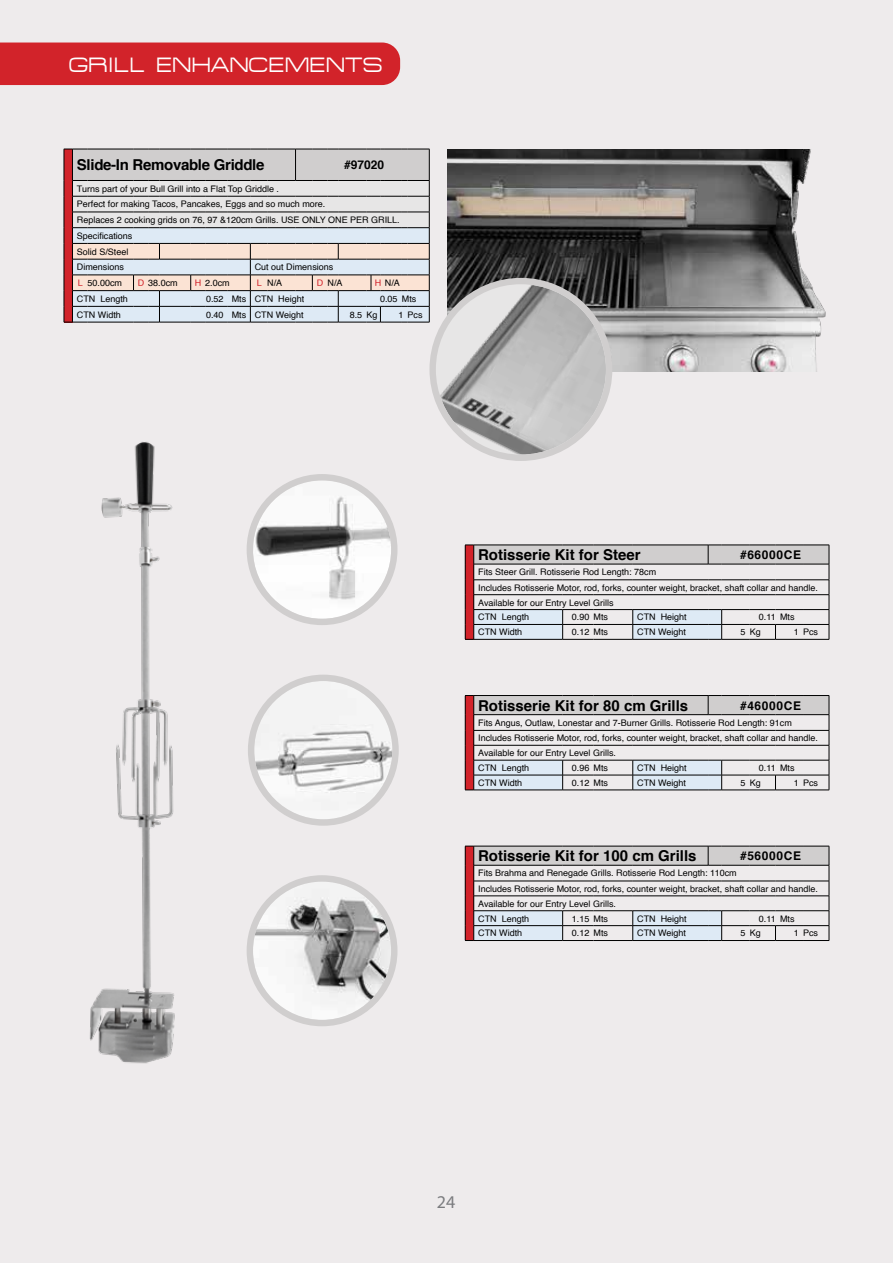
<style>
.page{position:relative;width:893px;height:1263px;background:#eeebec}
.page>*{position:absolute;margin:0;border:0;box-sizing:border-box;transform-origin:0 0}
.t1{font:21px "Federation";color:#fff}
.t2{font:18px "Myriad Pro";color:#7b7c7f}
.t3{font:700 15px "Helvetica";color:#000}
.t4{font:700 15px "Helvetica";letter-spacing:-.02em;color:#000}
.t5{font:700 12px "Helvetica";letter-spacing:.05em;color:#000}
.t6{font:9px/15px "Helvetica";color:#000}
.s1{color:#d2232a}
</style>
<div class="page">
<svg style="left:64px;top:149px;width:366px;height:174px"></svg>
<img style="left:448px;top:149px;width:378px;height:223px">
<img style="left:436px;top:284px;width:170px;height:171px">
<div style="left:429px;top:278px;width:183px;height:183px;border:6px solid #d0cece;border-radius:50%"></div>
<svg style="left:465px;top:545px;width:365px;height:95px"></svg>
<svg style="left:465px;top:846px;width:365px;height:95px"></svg>
<svg style="left:465px;top:695px;width:365px;height:96px"></svg>
<img style="left:89px;top:442px;width:86px;height:622px">
<svg style="left:251px;top:678px;width:145px;height:144px"></svg>
<img style="left:254px;top:681px;width:138px;height:138px;border-radius:69px">
<div style="left:248px;top:675px;width:151px;height:151px;border:6px solid #d0cece;border-radius:50%"></div>
<div style="left:250px;top:477px;width:144px;height:145px;background:#d0cece;border-radius:50%"></div>
<img style="left:253px;top:480px;width:138px;height:139px;border-radius:69px">
<div style="left:247px;top:474px;width:150px;height:151px;border:6px solid #d0cece;border-radius:50%"></div>
<div style="left:250px;top:878px;width:144px;height:145px;background:#d0cece;border-radius:50%"></div>
<img style="left:253px;top:881px;width:138px;height:139px;border-radius:69px">
<div style="left:247px;top:875px;width:150px;height:151px;border:6px solid #d0cece;border-radius:50%"></div>
<div style="left:0;top:43px;width:400px;height:42px;background:#d2232a"></div>
<h1 class="t1" style="left:68px;top:53px;width:316px">GRILL ENHANCEMENTS</h1>
<h3 class="t4" style="left:77px;top:153px;width:189px">Slide-In Removable Griddle</h3>
<h3 class="t5" style="left:344px;top:155px;width:42px">#97020</h3>
<p class="t6" style="left:77px;top:181px;width:324px;line-height:15.8px">Turns part of your Bull Grill into a Flat Top Griddle .<br>Perfect for making Tacos, Pancakes, Eggs and so much more.<br>Replaces 2 cooking grids on 76, 97 &amp;120cm Grills. USE ONLY ONE PER GRILL.<br>Specifications<br>Solid S/Steel<br>Dimensions</p>
<p class="t6" style="left:255px;top:260px;width:80px">Cut out Dimensions</p>
<p class="t6" style="left:78px;top:276px;width:46px"><span class="s1">L</span> 50.00cm</p>
<p class="t6" style="left:138px;top:276px;width:41px"><span class="s1">D</span> 38.0cm</p>
<p class="t6" style="left:195px;top:276px;width:36px"><span class="s1">H</span> 2.0cm</p>
<p class="t6" style="left:257px;top:276px;width:27px"><span class="s1">L</span> N/A</p>
<p class="t6" style="left:317px;top:276px;width:27px"><span class="s1">D</span> N/A</p>
<p class="t6" style="left:375px;top:276px;width:27px"><span class="s1">H</span> N/A</p>
<p class="t6" style="left:77px;top:291px;width:53px">CTN Length</p>
<p class="t6" style="left:206px;top:291px;width:100px">0.52 Mts CTN Height</p>
<p class="t6" style="left:380px;top:291px;width:38px">0.05 Mts</p>
<p class="t6" style="left:77px;top:307px;width:46px">CTN Width</p>
<p class="t6" style="left:206px;top:307px;width:99px">0.40 Mts CTN Weight</p>
<p class="t6" style="left:350px;top:307px;width:29px">8.5 Kg</p>
<p class="t6" style="left:398px;top:307px;width:26px">1 Pcs</p>
<h3 class="t3" style="left:478px;top:543px;width:164px">Rotisserie Kit for Steer</h3>
<h3 class="t5" style="left:740px;top:545px;width:62px">#66000CE</h3>
<p class="t6" style="left:478px;top:565px;width:341px">Fits Steer Grill. Rotisserie Rod Length: 78cm<br>Includes Rotisserie Motor, rod, forks, counter weight, bracket, shaft collar and handle.<br>Available for our Entry Level Grills<br>CTN Length</p>
<p class="t6" style="left:572px;top:610px;width:38px">0.90 Mts</p>
<p class="t6" style="left:637px;top:610px;width:51px">CTN Height</p>
<p class="t6" style="left:759px;top:610px;width:37px">0.11 Mts</p>
<p class="t6" style="left:478px;top:625px;width:46px">CTN Width</p>
<p class="t6" style="left:572px;top:625px;width:38px">0.12 Mts</p>
<p class="t6" style="left:637px;top:625px;width:50px">CTN Weight</p>
<p class="t6" style="left:740px;top:625px;width:22px">5 Kg</p>
<p class="t6" style="left:794px;top:625px;width:26px">1 Pcs</p>
<h3 class="t3" style="left:478px;top:693px;width:212px">Rotisserie Kit for 80 cm Grills</h3>
<h3 class="t5" style="left:740px;top:696px;width:62px">#46000CE</h3>
<p class="t6" style="left:478px;top:715px;width:341px">Fits Angus, Outlaw, Lonestar and 7-Burner Grills. Rotisserie Rod Length: 91cm Includes Rotisserie Motor, rod, forks, counter weight, bracket, shaft collar and handle.<br>Available for our Entry Level Grills.<br>CTN Length</p>
<p class="t6" style="left:572px;top:761px;width:38px">0.96 Mts</p>
<p class="t6" style="left:637px;top:761px;width:51px">CTN Height</p>
<p class="t6" style="left:759px;top:761px;width:37px">0.11 Mts</p>
<p class="t6" style="left:478px;top:775px;width:46px">CTN Width</p>
<p class="t6" style="left:572px;top:775px;width:38px">0.12 Mts</p>
<p class="t6" style="left:637px;top:775px;width:50px">CTN Weight</p>
<p class="t6" style="left:740px;top:775px;width:22px">5 Kg</p>
<p class="t6" style="left:794px;top:775px;width:26px">1 Pcs</p>
<h3 class="t3" style="left:478px;top:844px;width:220px">Rotisserie Kit for 100 cm Grills</h3>
<h3 class="t5" style="left:740px;top:846px;width:62px">#56000CE</h3>
<p class="t6" style="left:478px;top:866px;width:341px">Fits Brahma and Renegade Grills. Rotisserie Rod Length: 110cm<br>Includes Rotisserie Motor, rod, forks, counter weight, bracket, shaft collar and handle.<br>Available for our Entry Level Grills.<br>CTN Length</p>
<p class="t6" style="left:572px;top:911px;width:38px">1.15 Mts</p>
<p class="t6" style="left:637px;top:911px;width:51px">CTN Height</p>
<p class="t6" style="left:759px;top:911px;width:37px">0.11 Mts</p>
<p class="t6" style="left:478px;top:926px;width:46px">CTN Width</p>
<p class="t6" style="left:572px;top:926px;width:38px">0.12 Mts</p>
<p class="t6" style="left:637px;top:926px;width:50px">CTN Weight</p>
<p class="t6" style="left:740px;top:926px;width:22px">5 Kg</p>
<p class="t6" style="left:794px;top:926px;width:26px">1 Pcs</p>
<h2 class="t2" style="left:437px;top:1191px;width:20px">24</h2>
</div>
